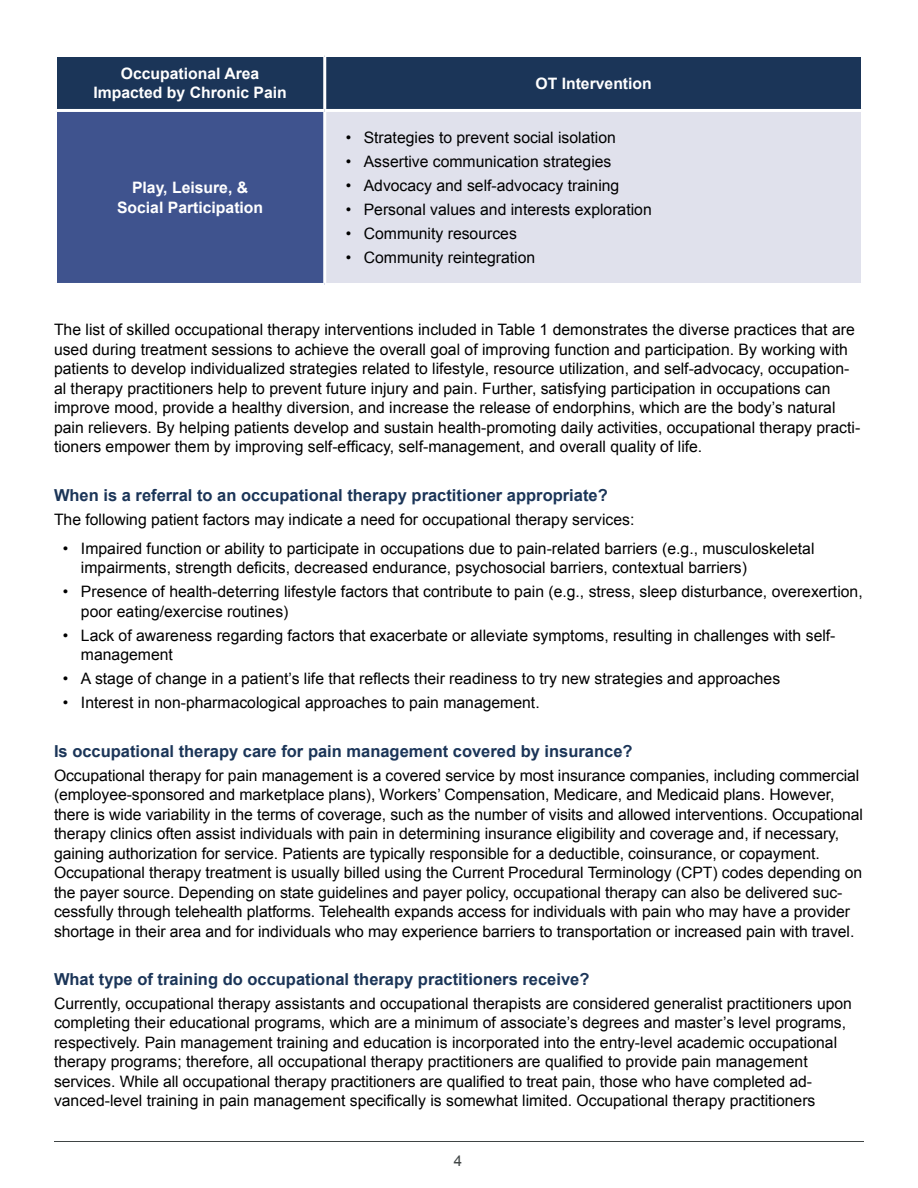
<style>
.page{position:relative;width:918px;height:1188px;background:#fff}
.page>*{position:absolute;margin:0;border:0;box-sizing:border-box;transform-origin:0 0}
.t1{font:700 16.5px "Arial";color:#1b3558}
.t2{font:15.75px/19.5px "Arial";color:#000}
.t3{font:700 15.75px/19.5px "Arial";color:#fff;text-align:center}
.t4{font:15px "Arial";color:#3f4444}
</style>
<div class="page">
<hr style="left:54px;top:1141px;width:810px;height:1px;background:#3f4444">
<div style="left:57px;top:57px;width:804px;height:52px;background:#1b3558"></div>
<div style="left:56px;top:110px;width:269px;height:174px;background:#3f538e"></div>
<div style="left:325px;top:110px;width:537px;height:174px;background:#e0e1ec"></div>
<hr style="left:323px;top:57px;width:3px;height:52px;background:#fff">
<hr style="left:54px;top:109px;width:271px;height:3px;background:#fff">
<hr style="left:54px;top:112px;width:3px;height:171px;background:#fff">
<hr style="left:325px;top:109px;width:539px;height:3px;background:#fff">
<hr style="left:323px;top:112px;width:3px;height:171px;background:#fff">
<hr style="left:861px;top:112px;width:3px;height:171px;background:#fff">
<hr style="left:54px;top:283px;width:271px;height:3px;background:#fff">
<hr style="left:325px;top:283px;width:539px;height:3px;background:#fff">
<p class="t3" style="left:93px;top:64px;width:195px">Occupational Area<br>Impacted by Chronic Pain</p>
<p class="t3" style="left:535px;top:74px;width:118px">OT Intervention</p>
<p class="t3" style="left:117px;top:179px;width:148px">Play, Leisure, &amp;<br>Social Participation</p>
<p class="t2" style="left:346px;top:128px;width:272px">• Strategies to prevent social isolation</p>
<p class="t2" style="left:346px;top:152px;width:267px">• Assertive communication strategies</p>
<p class="t2" style="left:346px;top:176px;width:275px">• Advocacy and self-advocacy training</p>
<p class="t2" style="left:346px;top:200px;width:308px">• Personal values and interests exploration</p>
<p class="t2" style="left:346px;top:224px;width:173px">• Community resources</p>
<p class="t2" style="left:346px;top:248px;width:191px">• Community reintegration</p>
<p class="t2" style="left:54px;top:320px;width:808px">The list of skilled occupational therapy interventions included in Table 1 demonstrates the diverse practices that are used during treatment sessions to achieve the overall goal of improving function and participation. By working with patients to develop individualized strategies related to lifestyle, resource utilization, and self-advocacy, occupation&shy;al therapy practitioners help to prevent future injury and pain. Further, satisfying participation in occupations can improve mood, provide a healthy diversion, and increase the release of endorphins, which are the body’s natural pain relievers. By helping patients develop and sustain health-promoting daily activities, occupational therapy practi&shy;tioners empower them by improving self-efficacy, self-management, and overall quality of life.</p>
<p class="t1" style="left:54px;top:484px;width:555px">When is a referral to an occupational therapy practitioner appropriate?</p>
<p class="t2" style="left:54px;top:510px;width:582px">The following patient factors may indicate a need for occupational therapy services:</p>
<p class="t2" style="left:81px;top:538px;width:735px;text-indent:-18px">• Impaired function or ability to participate in occupations due to pain-related barriers (e.g., musculoskeletal impairments, strength deficits, decreased endurance, psychosocial barriers, contextual barriers)</p>
<p class="t2" style="left:81px;top:582px;width:783px;text-indent:-18px">• Presence of health-deterring lifestyle factors that contribute to pain (e.g., stress, sleep disturbance, overexertion, poor eating/exercise routines)</p>
<p class="t2" style="left:81px;top:625px;width:756px;text-indent:-18px">• Lack of awareness regarding factors that exacerbate or alleviate symptoms, resulting in challenges with self&shy;management</p>
<p class="t2" style="left:63px;top:669px;width:719px">• A stage of change in a patient’s life that reflects their readiness to try new strategies and approaches</p>
<p class="t2" style="left:63px;top:693px;width:478px">• Interest in non-pharmacological approaches to pain management.</p>
<p class="t1" style="left:54px;top:740px;width:580px">Is occupational therapy care for pain management covered by insurance?</p>
<p class="t2" style="left:54px;top:766px;width:811px">Occupational therapy for pain management is a covered service by most insurance companies, including commercial (employee-sponsored and marketplace plans), Workers’ Compensation, Medicare, and Medicaid plans. However, there is wide variability in the terms of coverage, such as the number of visits and allowed interventions. Occupational therapy clinics often assist individuals with pain in determining insurance eligibility and coverage and, if necessary, gaining authorization for service. Patients are typically responsible for a deductible, coinsurance, or copayment.<br>Occupational therapy treatment is usually billed using the Current Procedural Terminology (CPT) codes depending on the payer source. Depending on state guidelines and payer policy, occupational therapy can also be delivered suc&shy;cessfully through telehealth platforms. Telehealth expands access for individuals with pain who may have a provider shortage in their area and for individuals who may experience barriers to transportation or increased pain with travel.</p>
<p class="t1" style="left:54px;top:968px;width:537px">What type of training do occupational therapy practitioners receive?</p>
<p class="t2" style="left:54px;top:994px;width:800px">Currently, occupational therapy assistants and occupational therapists are considered generalist practitioners upon completing their educational programs, which are a minimum of associate’s degrees and master’s level programs, respectively. Pain management training and education is incorporated into the entry-level academic occupational therapy programs; therefore, all occupational therapy practitioners are qualified to provide pain management services. While all occupational therapy practitioners are qualified to treat pain, those who have completed ad&shy;vanced-level training in pain management specifically is somewhat limited. Occupational therapy practitioners</p>
<p class="t4" style="left:454px;top:1151px;width:10px">4</p>
</div>
